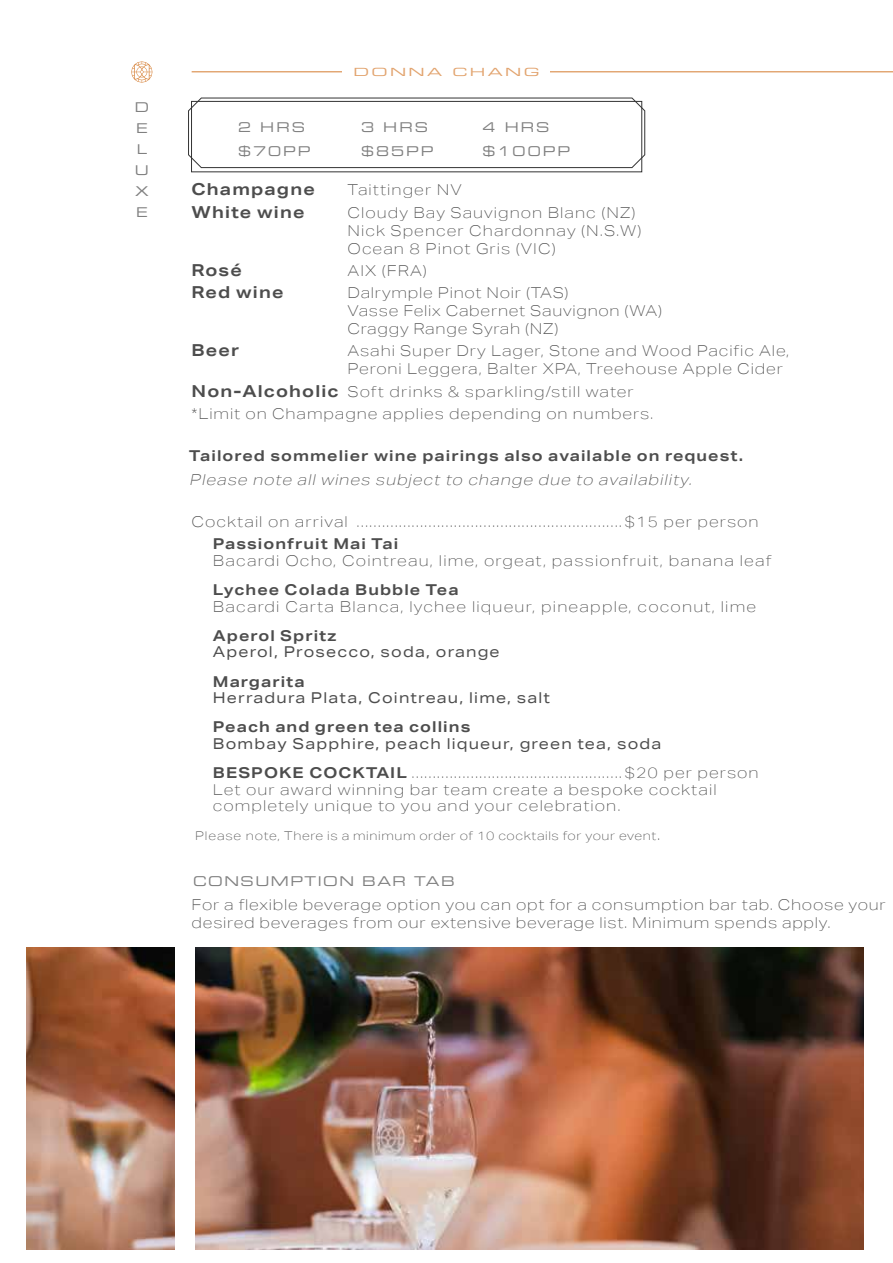
<style>
.page{position:relative;width:893px;height:1263px;background:#fff}
.page>*{position:absolute;margin:0;border:0;box-sizing:border-box;transform-origin:0 0}
.t1{font:700 16.5px "Aktiv Grotesk Ex";letter-spacing:.07em;color:#4d4d4d}
.t2{font:100 15px/18px "Aktiv Grotesk Ex";letter-spacing:.06em;color:#4d4d4d}
.t3{font:700 15px "Aktiv Grotesk Ex";letter-spacing:.07em;color:#4d4d4d}
.t4{font:100 15px "Aktiv Grotesk Ex";letter-spacing:.08em;color:#4d4d4d}
.t5{font:15px "Aktiv Grotesk Ex";letter-spacing:.08em;color:#4d4d4d}
.t6{font:italic 100 15px "Aktiv Grotesk Ex";color:#4d4d4d}
.t7{font:13.5px/21px "Eurostile LT Std Ex 2";letter-spacing:.15em;color:#808080}
.t8{font:13.5px "Eurostile LT Std Ex 2";letter-spacing:.11em;color:#808080}
.t9{font:100 12px "Aktiv Grotesk Ex";letter-spacing:.05em;color:#4d4d4d}
.t10{font:11.25px "Eurostile LT Std Ex 2";letter-spacing:.155em;color:#e2a46f;scale:1.32 1}
.s1{font-weight:700;font-size:16.5px}
.s2{font-weight:400}
.s3{font-weight:700}
.s4{font-size:15px}
</style>
<div class="page">
<svg style="left:131px;top:61px;width:21px;height:22px"></svg>
<hr style="left:192px;top:72px;width:701px;height:1px;background:#d57d32">
<div style="left:343px;top:67px;width:207px;height:9px;background:#fff"></div>
<svg style="left:188px;top:97px;width:457px;height:71px"></svg>
<img style="left:195px;top:947px;width:669px;height:303px">
<img style="left:26px;top:947px;width:149px;height:303px">
<p class="t7" style="left:135px;top:96px;width:16px">D<br>E<br>L<br>U<br>X<br>E</p>
<p class="t10" style="left:353px;top:64px;width:142px">DONNA CHANG</p>
<p class="t7" style="left:238px;top:117px;width:69px">2 HRS</p>
<p class="t7" style="left:361px;top:117px;width:69px">3 HRS</p>
<p class="t7" style="left:483px;top:117px;width:69px">4 HRS</p>
<p class="t7" style="left:238px;top:141px;width:74px">$70PP</p>
<p class="t7" style="left:361px;top:141px;width:74px">$85PP</p>
<p class="t7" style="left:483px;top:141px;width:89px">$100PP</p>
<p class="t1" style="left:192px;top:179px;width:125px">Champagne</p>
<p class="t2" style="left:348px;top:181px;width:116px">Taittinger NV</p>
<p class="t1" style="left:192px;top:201px;width:114px">White wine</p>
<p class="t2" style="left:348px;top:203px;width:295px">Cloudy Bay Sauvignon Blanc (NZ)<br>Nick Spencer Chardonnay (N.S.W)<br>Ocean 8 Pinot Gris (VIC)</p>
<p class="t1" style="left:192px;top:260px;width:52px">Rosé</p>
<p class="t2" style="left:348px;top:261px;width:81px">AIX (FRA)</p>
<p class="t1" style="left:192px;top:282px;width:93px">Red wine</p>
<p class="t2" style="left:348px;top:284px;width:316px">Dalrymple Pinot Noir (TAS)<br>Vasse Felix Cabernet Sauvignon (WA)<br>Craggy Range Syrah (NZ)</p>
<p class="t1" style="left:192px;top:340px;width:49px">Beer</p>
<p class="t2" style="left:348px;top:342px;width:443px">Asahi Super Dry Lager, Stone and Wood Pacific Ale,<br>Peroni Leggera, Balter XPA, Treehouse Apple Cider</p>
<p class="t2" style="left:192px;top:380px;width:463px;line-height:22.2px"><span class="s1">Non-Alcoholic</span> Soft drinks &amp; sparkling/still water *Limit on Champagne applies depending on numbers.</p>
<p class="t3" style="left:189px;top:447px;width:555px">Tailored sommelier wine pairings also available on request.</p>
<p class="t6" style="left:189px;top:471px;width:507px">Please note all wines subject to change due to availability.</p>
<p class="t2" style="left:192px;top:512px;width:568px">Cocktail on arrival ...............................................................$15 per person</p>
<p class="t3" style="left:213px;top:535px;width:187px">Passionfruit Mai Tai</p>
<p class="t4" style="left:213px;top:552px;width:560px">Bacardi Ocho, Cointreau, lime, orgeat, passionfruit, banana leaf</p>
<p class="t3" style="left:213px;top:580px;width:247px">Lychee Colada Bubble Tea</p>
<p class="t4" style="left:213px;top:598px;width:545px">Bacardi Carta Blanca, lychee liqueur, pineapple, coconut, lime</p>
<p class="t3" style="left:213px;top:626px;width:125px">Aperol Spritz</p>
<p class="t5" style="left:213px;top:643px;width:288px">Aperol, Prosecco, soda, orange</p>
<p class="t3" style="left:213px;top:672px;width:93px">Margarita</p>
<p class="t5" style="left:213px;top:689px;width:339px">Herradura Plata, Cointreau, lime, salt</p>
<p class="t3" style="left:213px;top:718px;width:259px">Peach and green tea collins</p>
<p class="t2" style="left:213px;top:729px;width:547px;line-height:29.2px"><span class="s2">Bombay Sapphire, peach liqueur, green tea, soda<br></span><span class="s3">BESPOKE COCKTAIL</span> ..................................................$20 per person</p>
<p class="t2" style="left:213px;top:781px;width:505px;line-height:16.5px">Let our award winning bar team create a bespoke cocktail completely unique to you and your celebration.</p>
<p class="t9" style="left:195px;top:829px;width:466px">Please note, There is a minimum order of 10 cocktails for your event<span class="s4">.</span></p>
<p class="t8" style="left:193px;top:872px;width:263px">CONSUMPTION BAR TAB</p>
<p class="t2" style="left:192px;top:896px;width:696px">For a flexible beverage option you can opt for a consumption bar tab. Choose your desired beverages from our extensive beverage list. Minimum spends apply.</p>
</div>
